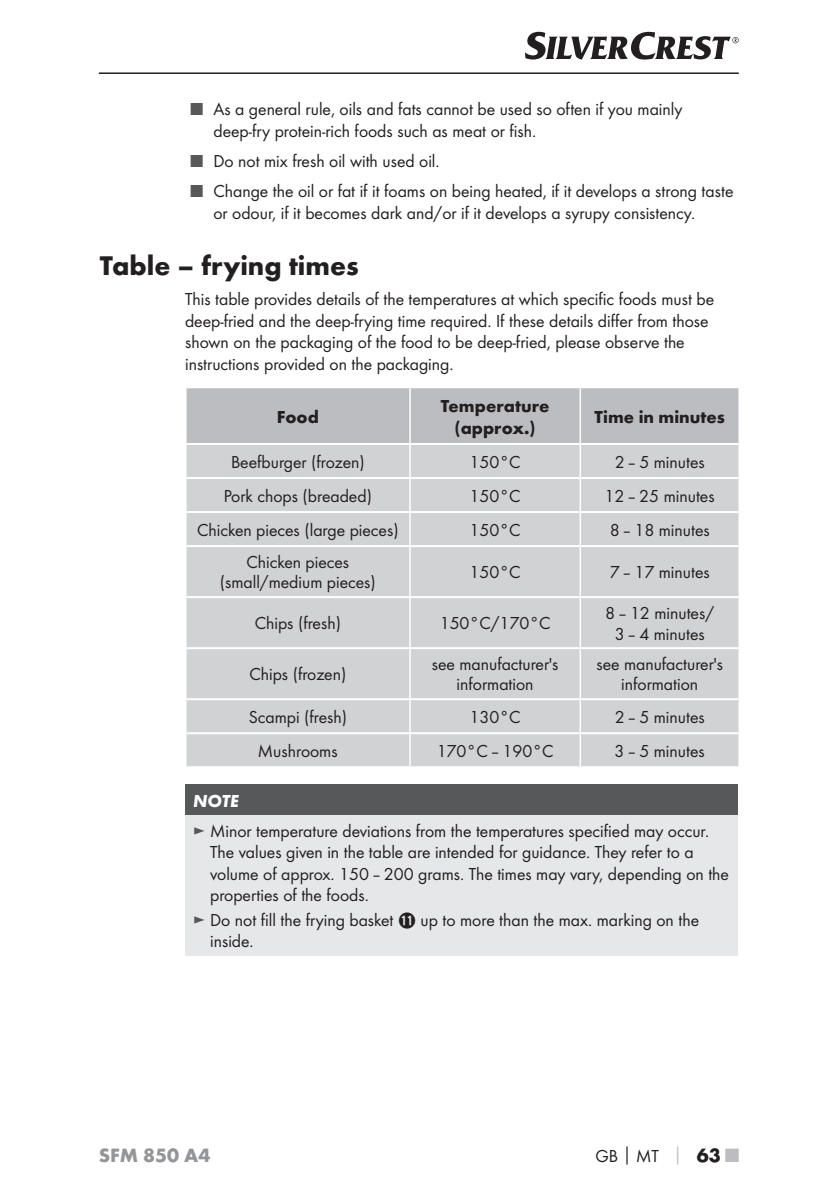
<style>
.page{position:relative;width:839px;height:1190px;background:#fff}
.page>*{position:absolute;margin:0;border:0;box-sizing:border-box;transform-origin:0 0}
.t1{font:700 28px "Futura";color:#231f20}
.t2{font:700 20px "Futura";color:#939598}
.t3{font:18px/21.6px "Futura Boo";color:#231f20}
.t4{font:700 18px/21.6px "Futura";color:#231f20;text-align:center}
.t5{font:italic 700 18px "Futura";color:#fff}
.s1{color:#57585a}
.s2{font-family:"Futura";font-weight:700}
.s3{font-family:"Futura";font-weight:700;color:#bcbdc0}
.s4{font-family:"Futura";font-weight:700;font-size:20px}
.s5{font-family:"Futura";font-weight:700;font-size:20px;color:#bcbdc0}
</style>
<div class="page">
<hr style="left:99px;top:72px;width:639px;height:2px;background:#231f20">
<svg style="left:525px;top:32px;width:213px;height:28px"></svg>
<div style="left:186px;top:388px;width:552px;height:55px;background:#bcbdc0"></div>
<div style="left:186px;top:445px;width:552px;height:321px;background:#d1d2d4"></div>
<hr style="left:186px;top:477px;width:224px;height:2px;background:#fff">
<hr style="left:410px;top:477px;width:328px;height:2px;background:#fff">
<hr style="left:186px;top:511px;width:224px;height:2px;background:#fff">
<hr style="left:410px;top:511px;width:328px;height:2px;background:#fff">
<hr style="left:186px;top:545px;width:224px;height:2px;background:#fff">
<hr style="left:410px;top:545px;width:328px;height:2px;background:#fff">
<hr style="left:186px;top:596px;width:224px;height:2px;background:#fff">
<hr style="left:410px;top:596px;width:328px;height:2px;background:#fff">
<hr style="left:186px;top:647px;width:224px;height:2px;background:#fff">
<hr style="left:410px;top:647px;width:328px;height:2px;background:#fff">
<hr style="left:186px;top:698px;width:224px;height:2px;background:#fff">
<hr style="left:410px;top:698px;width:328px;height:2px;background:#fff">
<hr style="left:186px;top:732px;width:224px;height:2px;background:#fff">
<hr style="left:410px;top:732px;width:328px;height:2px;background:#fff">
<hr style="left:409px;top:388px;width:1px;height:55px;background:#fff">
<hr style="left:579px;top:388px;width:1px;height:55px;background:#fff">
<hr style="left:409px;top:445px;width:1px;height:32px;background:#fff">
<hr style="left:579px;top:445px;width:1px;height:32px;background:#fff">
<hr style="left:409px;top:479px;width:1px;height:32px;background:#fff">
<hr style="left:579px;top:479px;width:1px;height:32px;background:#fff">
<hr style="left:409px;top:513px;width:1px;height:32px;background:#fff">
<hr style="left:579px;top:513px;width:1px;height:32px;background:#fff">
<hr style="left:409px;top:547px;width:1px;height:49px;background:#fff">
<hr style="left:579px;top:547px;width:1px;height:49px;background:#fff">
<hr style="left:409px;top:598px;width:1px;height:49px;background:#fff">
<hr style="left:579px;top:598px;width:1px;height:49px;background:#fff">
<hr style="left:409px;top:649px;width:1px;height:49px;background:#fff">
<hr style="left:579px;top:649px;width:1px;height:49px;background:#fff">
<hr style="left:409px;top:700px;width:1px;height:32px;background:#fff">
<hr style="left:579px;top:700px;width:1px;height:32px;background:#fff">
<hr style="left:409px;top:734px;width:1px;height:32px;background:#fff">
<hr style="left:579px;top:734px;width:1px;height:32px;background:#fff">
<div style="left:185px;top:784px;width:551px;height:31px;background:#57585a"></div>
<div style="left:185px;top:815px;width:551px;height:140px;background:#e6e7e9"></div>
<p class="t3" style="left:213px;top:99px;width:470px;text-indent:-23px"><span class="s1">■</span> As a general rule, oils and fats cannot be used so often if you mainly deep-fry protein-rich foods such as meat or fish.</p>
<p class="t3" style="left:191px;top:151px;width:250px"><span class="s1">■</span> Do not mix fresh oil with used oil.</p>
<p class="t3" style="left:213px;top:181px;width:521px;text-indent:-23px"><span class="s1">■</span> Change the oil or fat if it foams on being heated, if it develops a strong taste or odour, if it becomes dark and/or if it develops a syrupy consistency.</p>
<h1 class="t1" style="left:100px;top:254px;width:260px">Table – frying times</h1>
<p class="t3" style="left:185px;top:289px;width:530px">This table provides details of the temperatures at which specific foods must be deep-fried and the deep-frying time required. If these details differ from those shown on the packaging of the food to be deep-fried, please observe the instructions provided on the packaging.</p>
<p class="t4" style="left:277px;top:407px;width:44px">Food</p>
<p class="t4" style="left:440px;top:397px;width:110px">Temperature (approx.)</p>
<p class="t4" style="left:594px;top:407px;width:132px">Time in minutes</p>
<p class="t3" style="left:231px;top:452px;width:135px">Beefburger (frozen)</p>
<p class="t3" style="left:469px;top:452px;width:52px">150°C</p>
<p class="t3" style="left:614px;top:452px;width:92px">2 – 5 minutes</p>
<p class="t3" style="left:223px;top:486px;width:150px">Pork chops (breaded)</p>
<p class="t3" style="left:469px;top:486px;width:53px">150°C</p>
<p class="t3" style="left:604px;top:486px;width:111px">12 – 25 minutes</p>
<p class="t3" style="left:197px;top:520px;width:203px">Chicken pieces (large pieces)</p>
<p class="t3" style="left:469px;top:520px;width:53px">150°C</p>
<p class="t3" style="left:609px;top:520px;width:101px">8 – 18 minutes</p>
<p class="t3" style="left:220px;top:553px;width:157px;line-height:20px;text-align:center">Chicken pieces (small/medium pieces)</p>
<p class="t3" style="left:469px;top:562px;width:52px">150°C</p>
<p class="t3" style="left:609px;top:562px;width:101px">7 – 17 minutes</p>
<p class="t3" style="left:254px;top:613px;width:88px">Chips (fresh)</p>
<p class="t3" style="left:439px;top:613px;width:112px">150°C/170°C</p>
<p class="t3" style="left:605px;top:603px;width:110px;text-align:center">8 – 12 minutes/<br>3 – 4 minutes</p>
<p class="t3" style="left:249px;top:664px;width:98px">Chips (frozen)</p>
<p class="t3" style="left:431px;top:655px;width:128px;line-height:20px;text-align:center">see manufacturer's information</p>
<p class="t3" style="left:596px;top:655px;width:128px;line-height:20px;text-align:center">see manufacturer's information</p>
<p class="t3" style="left:248px;top:707px;width:100px">Scampi (fresh)</p>
<p class="t3" style="left:469px;top:707px;width:52px">130°C</p>
<p class="t3" style="left:614px;top:707px;width:91px">2 – 5 minutes</p>
<p class="t3" style="left:258px;top:741px;width:81px">Mushrooms</p>
<p class="t3" style="left:436px;top:741px;width:118px">170°C – 190°C</p>
<p class="t3" style="left:614px;top:741px;width:92px">3 – 5 minutes</p>
<p class="t5" style="left:193px;top:795px;width:47px">NOTE</p>
<p class="t3" style="left:210px;top:820px;width:520px;text-indent:-17px"><span class="s1">►</span> Minor temperature deviations from the temperatures specified may occur.<br>The values given in the table are intended for guidance. They refer to a volume of approx. 150 – 200 grams. The times may vary, depending on the properties of the foods.</p>
<p class="t3" style="left:193px;top:910px;width:202px"><span class="s1">►</span> Do not fill the frying basket</p>
<p class="t3" style="left:420px;top:910px;width:280px">up to more than the max. marking on the</p>
<p class="t3" style="left:210px;top:931px;width:45px">inside.</p>
<p class="t2" style="left:99px;top:1147px;width:113px">SFM 850 A4</p>
<p class="t3" style="left:595px;top:1146px;width:145px">GB<span class="s2">│</span>MT <span class="s3">│</span> <span class="s4">63</span> <span class="s5">■</span></p>
</div>
